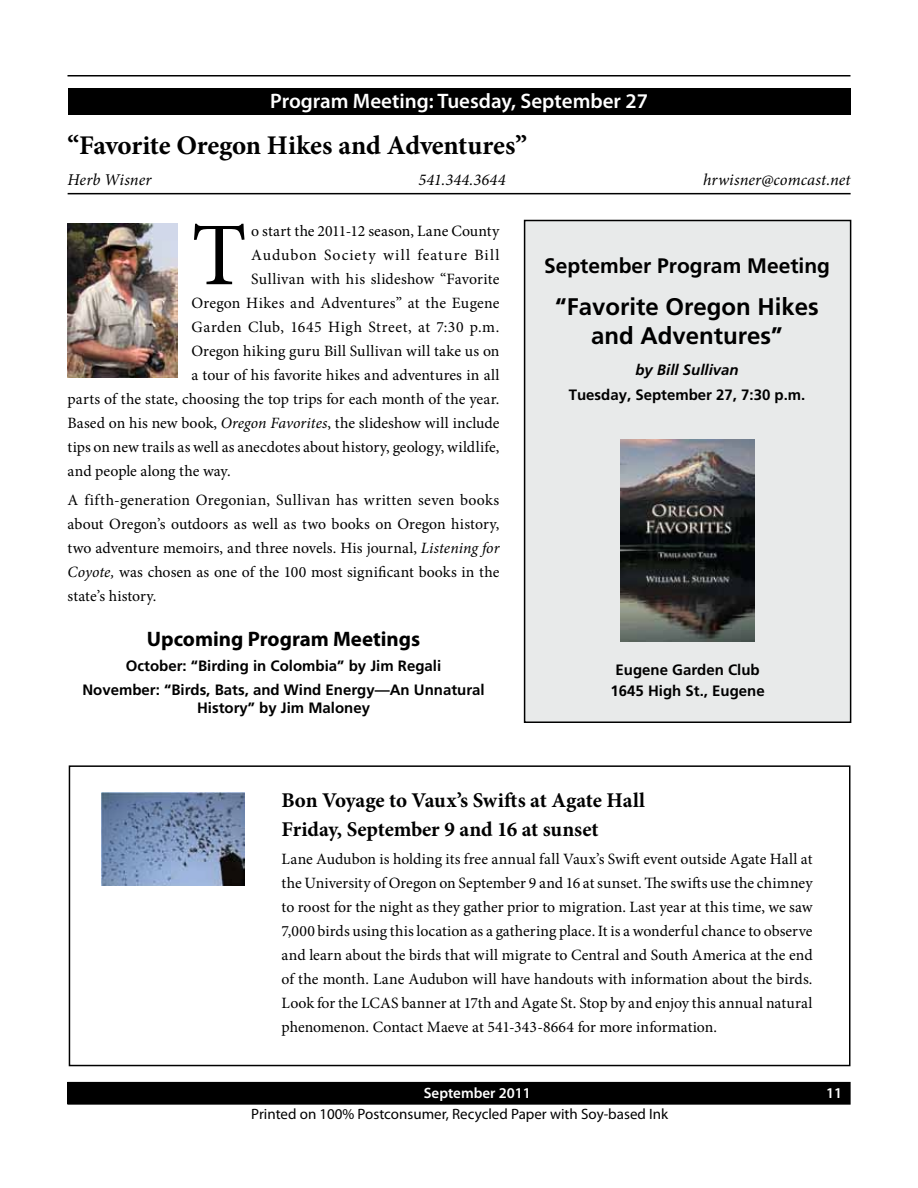
<style>
.page{position:relative;width:918px;height:1188px;background:#fff}
.page>*{position:absolute;margin:0;border:0;box-sizing:border-box;transform-origin:0 0}
.t1{font:89.55px "Minion Pro";color:#000}
.t2{font:700 27px "Minion Pro";letter-spacing:-.01em;color:#000}
.t3{font:700 24px/28.8px "Frutiger";color:#000;text-align:center}
.t4{font:700 21px/28.3px "Minion Pro";letter-spacing:-.01em;color:#000}
.t5{font:600 21px "Myriad Pro";color:#fff}
.t6{font:700 21px "Myriad Pro";color:#000}
.t7{font:700 21px "Frutiger";color:#000}
.t8{font:italic 16.5px "Minion Pro";letter-spacing:.005em;color:#000}
.t9{font:15.75px/24px "Minion Pro";letter-spacing:.005em;color:#000;text-align:justify}
.t10{font:15.75px "Minion Pro";letter-spacing:.035em;color:#000}
.t11{font:15.75px "Minion Pro";letter-spacing:.065em;color:#000}
.t12{font:700 15px/24.8px "Frutiger";color:#000;text-align:center}
.t13{font:15px "Myriad Pro";color:#000}
.t14{font:600 15px "Myriad Pro";color:#fff}
.t15{font:italic 700 15px "Frutiger";color:#000}
.s1{font-style:italic}
</style>
<div class="page">
<hr style="left:68px;top:75px;width:782px;height:1px;background:#000">
<div style="left:68px;top:1082px;width:782px;height:22px;background:#000"></div>
<div style="left:68px;top:1082px;width:782px;height:23px;border:1px solid #000"></div>
<img style="left:68px;top:224px;width:110px;height:153px">
<div style="left:69px;top:765px;width:781px;height:301px;border:2px solid #000"></div>
<div style="left:68px;top:88px;width:783px;height:27px;background:#000"></div>
<div style="left:525px;top:220px;width:326px;height:502px;background:#e8eaea"></div>
<div style="left:524px;top:220px;width:327px;height:503px;border:2px solid #000"></div>
<hr style="left:68px;top:193px;width:783px;height:1px;background:#000">
<img style="left:620px;top:439px;width:135px;height:202px">
<img style="left:102px;top:793px;width:142px;height:93px">
<h3 class="t5" style="left:270px;top:87px;width:379px">Program Meeting: Tuesday, September 27</h3>
<h2 class="t2" style="left:68px;top:126px;width:461px">“Favorite Oregon Hikes and Adventures”</h2>
<p class="t8" style="left:68px;top:169px;width:85px">Herb Wisner</p>
<p class="t8" style="left:419px;top:169px;width:89px">541.344.3644</p>
<p class="t8" style="left:703px;top:169px;width:149px">hrwisner@comcast.net</p>
<h1 class="t1" style="left:191px;top:196px;width:57px">T</h1>
<p class="t9" style="left:251px;top:219px;width:250px">o start the 2011-12 season, Lane County</p>
<p class="t11" style="left:251px;top:245px;width:250px">Audubon Society will feature Bill</p>
<p class="t9" style="left:251px;top:267px;width:250px">Sullivan with his slideshow “Favorite</p>
<p class="t9" style="left:191px;top:291px;width:309px">Oregon Hikes and Adventures” at the Eugene</p>
<p class="t10" style="left:191px;top:317px;width:309px">Garden Club, 1645 High Street, at 7:30 p.m.</p>
<p class="t9" style="left:191px;top:339px;width:310px">Oregon hiking guru Bill Sullivan will take us on</p>
<p class="t9" style="left:191px;top:363px;width:310px">a tour of his favorite hikes and adventures in all</p>
<p class="t9" style="left:68px;top:387px;width:433px">parts of the state, choosing the top trips for each month of the year.</p>
<p class="t9" style="left:68px;top:411px;width:433px">Based on his new book, <span class="s1">Oregon Favorites</span>, the slideshow will include</p>
<p class="t9" style="left:68px;top:435px;width:433px">tips on new trails as well as anecdotes about history, geology, wildlife,</p>
<p class="t9" style="left:68px;top:459px;width:164px">and people along the way.</p>
<p class="t9" style="left:68px;top:488px;width:433px">A fifth-generation Oregonian, Sullivan has written seven books about Oregon’s outdoors as well as two books on Oregon history, two adventure memoirs, and three novels. His journal, <span class="s1">Listening for Coyote,</span> was chosen as one of the 100 most significant books in the state’s history.</p>
<h3 class="t6" style="left:147px;top:625px;width:275px">Upcoming Program Meetings</h3>
<p class="t12" style="left:82px;top:653px;width:404px">October: “Birding in Colombia” by Jim Regali<br>November: “Birds, Bats, and Wind Energy—An Unnatural</p>
<p class="t12" style="left:197px;top:696px;width:175px">History” by Jim Maloney</p>
<h3 class="t7" style="left:544px;top:253px;width:287px">September Program Meeting</h3>
<h3 class="t3" style="left:555px;top:292px;width:265px">“Favorite Oregon Hikes and Adventures”</h3>
<p class="t15" style="left:635px;top:361px;width:105px">by Bill Sullivan</p>
<p class="t12" style="left:569px;top:382px;width:238px">Tuesday, September 27, 7:30 p.m.</p>
<p class="t12" style="left:611px;top:659px;width:156px;line-height:21px">Eugene Garden Club<br>1645 High St., Eugene</p>
<h3 class="t4" style="left:282px;top:786px;width:365px">Bon Voyage to Vaux’s Swifts at Agate Hall<br>Friday, September 9 and 16 at sunset</h3>
<p class="t9" style="left:282px;top:847px;width:533px">Lane Audubon is holding its free annual fall Vaux’s Swift event outside Agate Hall at the University of Oregon on September 9 and 16 at sunset. The swifts use the chimney to roost for the night as they gather prior to migration. Last year at this time, we saw 7,000 birds using this location as a gathering place. It is a wonderful chance to observe and learn about the birds that will migrate to Central and South America at the end of the month. Lane Audubon will have handouts with information about the birds.<br>Look for the LCAS banner at 17th and Agate St. Stop by and enjoy this annual natural phenomenon. Contact Maeve at 541-343-8664 for more information.</p>
<p class="t14" style="left:424px;top:1084px;width:109px">September 2011</p>
<p class="t14" style="left:826px;top:1084px;width:18px">11</p>
<p class="t13" style="left:251px;top:1105px;width:418px">Printed on 100% Postconsumer, Recycled Paper with Soy-based Ink</p>
</div>
